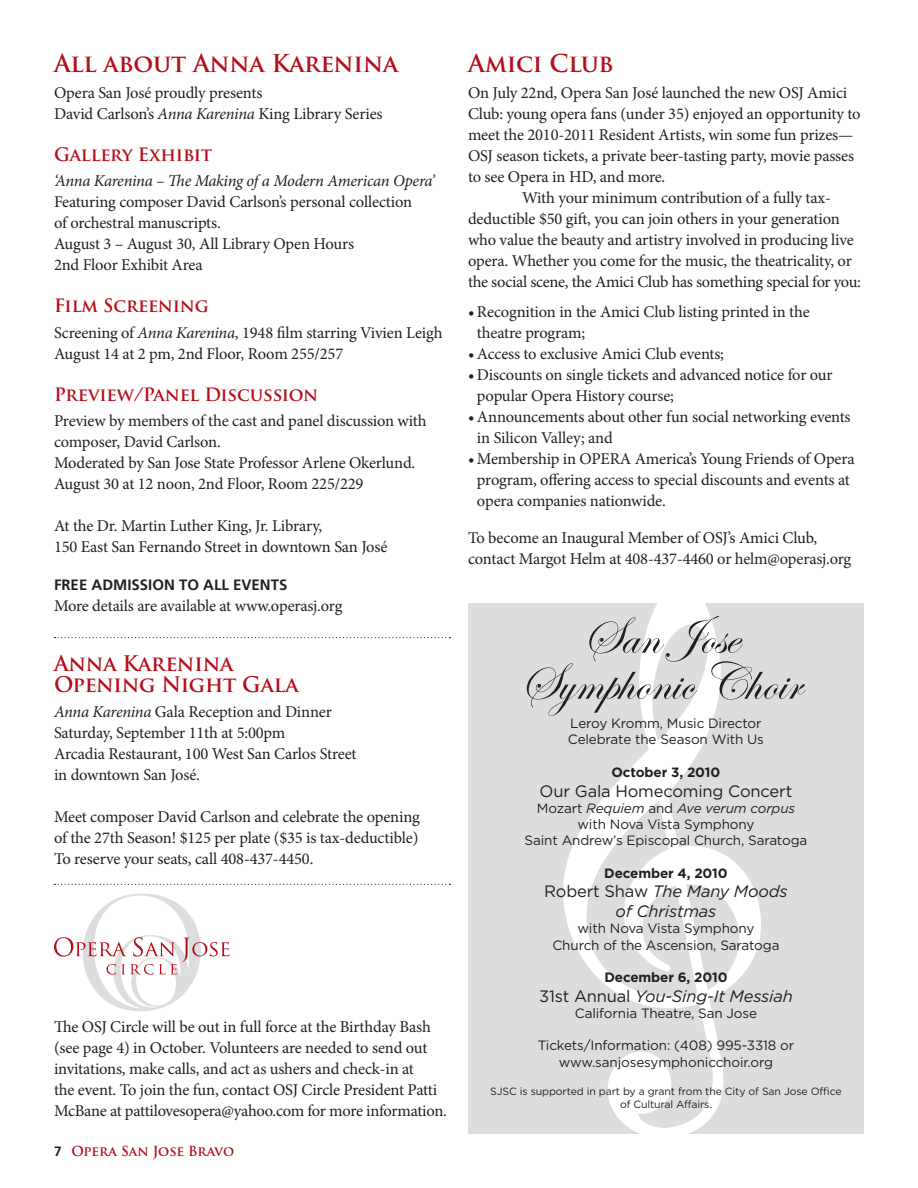
<style>
.page{position:relative;width:918px;height:1188px;background:#fff}
.page>*{position:absolute;margin:0;border:0;box-sizing:border-box;transform-origin:0 0}
.t1{font:700 24px "Trajan Pro";letter-spacing:-.01em;color:#b50e1a}
.t2{font:700 21px/21px "Trajan Pro";letter-spacing:-.01em;color:#b50e1a}
.t3{font:700 18px "Trajan Pro";letter-spacing:-.01em;color:#b50e1a}
.t4{font:16.5px/21px "Minion Pro";letter-spacing:-.01em;color:#231f20}
.t5{font:italic 16.5px/19.8px "Gotham";letter-spacing:-.01em;color:#231f20;text-align:center}
.t6{font:italic 16.5px "Minion Pro";letter-spacing:-.02em;color:#231f20}
.t7{font:16.5px "Gotham";letter-spacing:-.01em;color:#231f20}
.t8{font:700 15px "Frutiger";letter-spacing:.165em;color:#231f20}
.t9{font:13.5px/16.2px "Gotham";letter-spacing:-.01em;color:#231f20;text-align:center}
.t10{font:700 13.5px "Gotham";letter-spacing:-.01em;color:#231f20}
.t11{font:700 13.5px "Trajan Pro";color:#b50e1a}
.t12{font:10.5px/12.6px "Gotham";letter-spacing:-.01em;color:#231f20;text-align:center}
.s1{font-style:italic}
.s2{font-family:"Frutiger";color:#231f20}
.s3{font-style:normal}
</style>
<div class="page">
<div style="left:468px;top:603px;width:396px;height:531px;background:#dcdddf"></div>
<svg style="left:563px;top:603px;width:198px;height:531px"></svg>
<svg style="left:527px;top:616px;width:279px;height:100px"></svg>
<svg style="left:54px;top:894px;width:175px;height:117px"></svg>
<svg style="left:55px;top:637px;width:395px;height:1px"></svg>
<svg style="left:55px;top:884px;width:395px;height:1px"></svg>
<h1 class="t1" style="left:54px;top:48px;width:346px">All about Anna Karenina</h1>
<p class="t4" style="left:54px;top:82px;width:330px">Opera San José proudly presents<br>David Carlson’s <span class="s1">Anna Karenina</span> King Library Series</p>
<p class="t3" style="left:54px;top:143px;width:160px">Gallery Exhibit</p>
<p class="t6" style="left:54px;top:169px;width:382px">‘Anna Karenina – The Making of a Modern American Opera’</p>
<p class="t4" style="left:54px;top:191px;width:360px">Featuring composer David Carlson’s personal collection of orchestral manuscripts.<br>August 3 – August 30, All Library Open Hours<br>2nd Floor Exhibit Area</p>
<p class="t3" style="left:54px;top:294px;width:156px">Film Screening</p>
<p class="t4" style="left:54px;top:322px;width:390px">Screening of <span class="s1">Anna Karenina</span>, 1948 film starring Vivien Leigh<br>August 14 at 2 pm, 2nd Floor, Room 255/257</p>
<p class="t3" style="left:54px;top:383px;width:266px">Preview/Panel Discussion</p>
<p class="t4" style="left:54px;top:410px;width:374px">Preview by members of the cast and panel discussion with composer, David Carlson.<br>Moderated by San Jose State Professor Arlene Okerlund.<br>August 30 at 12 noon, 2nd Floor, Room 225/229</p>
<p class="t4" style="left:54px;top:515px;width:335px">At the Dr. Martin Luther King, Jr. Library,<br>150 East San Fernando Street in downtown San José</p>
<p class="t8" style="left:54px;top:576px;width:104px">FREE ADMISSION</p>
<p class="t8" style="left:179px;top:576px;width:64px">TO ALL EVEN</p>
<p class="t8" style="left:271px;top:576px;width:18px">TS</p>
<p class="t4" style="left:54px;top:595px;width:290px">More details are available at www.operasj.org</p>
<p class="t2" style="left:54px;top:653px;width:246px">Anna Karenina<br>Opening Night Gala</p>
<p class="t4" style="left:54px;top:702px;width:304px"><span class="s1">Anna Karenina</span> Gala Reception and Dinner Saturday, September 11th at 5:00pm<br>Arcadia Restaurant, 100 West San Carlos Street in downtown San José.</p>
<p class="t4" style="left:54px;top:807px;width:367px;text-align:justify">Meet composer David Carlson and celebrate the opening of the 27th Season! $125 per plate ($35 is tax-deductible)<br>To reserve your seats, call 408-437-4450.</p>
<p class="t4" style="left:54px;top:1017px;width:394px">The OSJ Circle will be out in full force at the Birthday Bash (see page 4) in October. Volunteers are needed to send out invitations, make calls, and act as ushers and check-in at<br>the event. To join the fun, contact OSJ Circle President Patti McBane at pattilovesopera@yahoo.com for more information.</p>
<p class="t11" style="left:54px;top:1143px;width:182px"><span class="s2">7</span> Opera San Jose Bravo</p>
<h1 class="t1" style="left:468px;top:48px;width:147px">Amici Club</h1>
<p class="t4" style="left:468px;top:82px;width:381px">On July 22nd, Opera San José launched the new OSJ Amici</p>
<p class="t4" style="left:468px;top:103px;width:394px">Club: young opera fans (under 35) enjoyed an opportunity to</p>
<p class="t4" style="left:468px;top:124px;width:387px">meet the 2010-2011 Resident Artists, win some fun prizes—</p>
<p class="t4" style="left:468px;top:145px;width:388px">OSJ season tickets, a private beer-tasting party, movie passes</p>
<p class="t4" style="left:468px;top:166px;width:199px">to see Opera in HD, and more.</p>
<p class="t4" style="left:522px;top:187px;width:311px">With your minimum contribution of a fully tax-</p>
<p class="t4" style="left:468px;top:208px;width:373px">deductible $50 gift, you can join others in your generation</p>
<p class="t4" style="left:468px;top:229px;width:387px">who value the beauty and artistry involved in producing live</p>
<p class="t4" style="left:468px;top:250px;width:385px">opera. Whether you come for the music, the theatricality, or</p>
<p class="t4" style="left:468px;top:271px;width:395px">the social scene, the Amici Club has something special for you:</p>
<p class="t4" style="left:477px;top:301px;width:334px;text-indent:-9px">• Recognition in the Amici Club listing printed in the theatre program;</p>
<p class="t4" style="left:468px;top:343px;width:258px">• Access to exclusive Amici Club events;</p>
<p class="t4" style="left:477px;top:364px;width:357px;text-indent:-9px">• Discounts on single tickets and advanced notice for our popular Opera History course;</p>
<p class="t4" style="left:477px;top:406px;width:375px;text-indent:-9px">• Announcements about other fun social networking events in Silicon Valley; and</p>
<p class="t4" style="left:477px;top:448px;width:379px;text-indent:-9px">• Membership in OPERA America’s Young Friends of Opera program, offering access to special discounts and events at opera companies nationwide.</p>
<p class="t4" style="left:468px;top:527px;width:385px">To become an Inaugural Member of OSJ’s Amici Club, contact Margot Helm at 408-437-4460 or helm@operasj.org</p>
<p class="t9" style="left:568px;top:715px;width:198px;text-align:left">Leroy Kromm, Music Director<br>Celebrate the Season With Us</p>
<p class="t10" style="left:612px;top:764px;width:110px">October 3, 2010</p>
<p class="t7" style="left:540px;top:782px;width:254px">Our Gala Homecoming Concert</p>
<p class="t9" style="left:525px;top:800px;width:284px">Mozart <span class="s1">Requiem</span> and <span class="s1">Ave verum corpus </span>with Nova Vista Symphony<br>Saint Andrew’s Episcopal Church, Saratoga</p>
<p class="t10" style="left:604px;top:865px;width:125px">December 4, 2010</p>
<p class="t5" style="left:544px;top:882px;width:245px"><span class="s3">Robert Shaw</span> The Many Moods of Christmas</p>
<p class="t9" style="left:552px;top:920px;width:229px">with Nova Vista Symphony<br>Church of the Ascension, Saratoga</p>
<p class="t10" style="left:604px;top:970px;width:125px">December 6, 2010</p>
<p class="t5" style="left:539px;top:986px;width:255px"><span class="s3">31st Annual</span> You-Sing-It Messiah</p>
<p class="t9" style="left:575px;top:1005px;width:184px">California Theatre, San Jose</p>
<p class="t9" style="left:538px;top:1037px;width:258px">Tickets/Information: (408) 995-3318 or www.sanjosesymphonicchoir.org</p>
<p class="t12" style="left:490px;top:1085px;width:353px">SJSC is supported in part by a grant from the City of San Jose Office of Cultural Affairs.</p>
</div>
